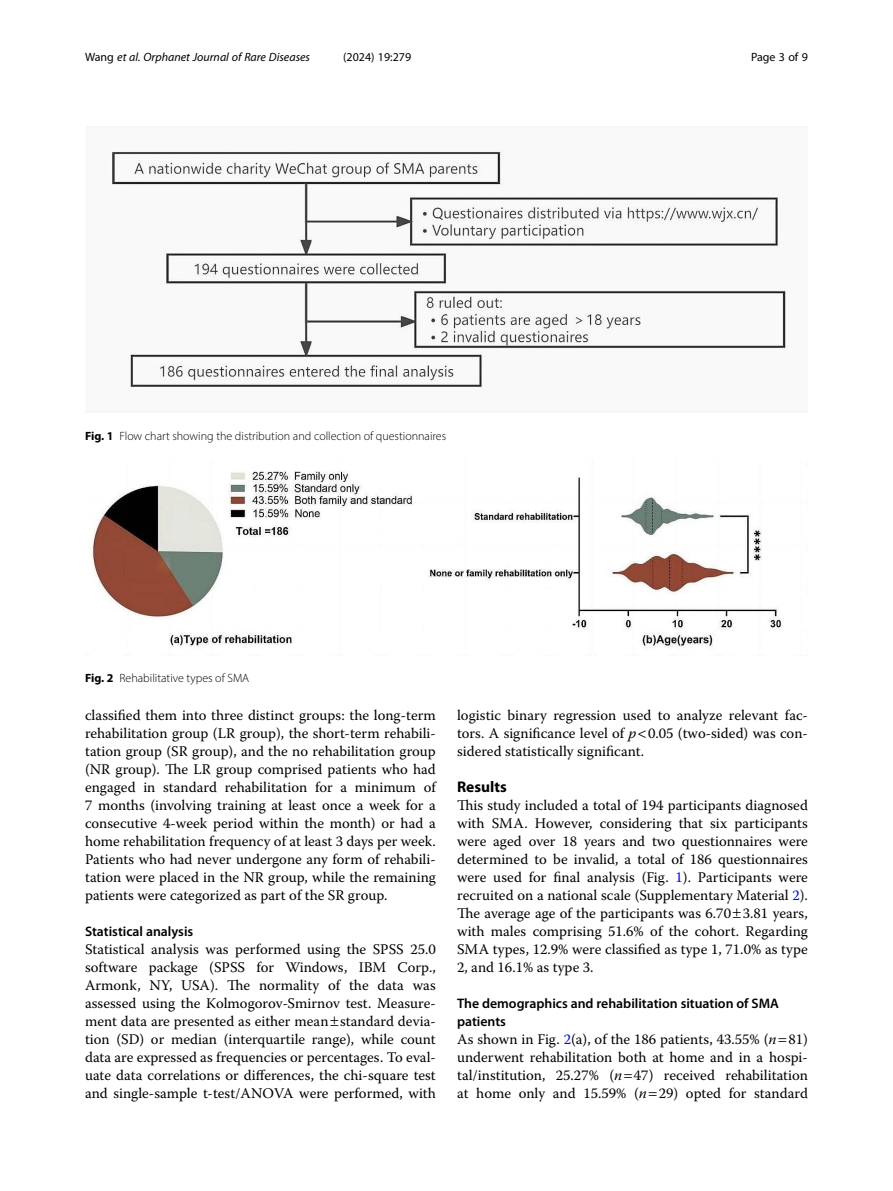
<style>
.page{position:relative;width:893px;height:1191px;background:#fff}
.page>*{position:absolute;margin:0;border:0;box-sizing:border-box;transform-origin:0 0}
.Head_1{font:700 15.45px "Myriad Pro";color:#000}
.Body_Text{font:14.7px/18px "Warnock Pro";color:#000;text-align:justify}
.Head_2{font:600 13.8px/18px "Myriad Pro";color:#000}
.Figure_Caption{font:300 12px "Myriad Pro";color:#000}
.t1{font:italic 12px "Myriad Pro";color:#000}
.t2{font:12px "Myriad Pro";color:#000}
.s1{font-style:normal}
.s2{font-weight:700}
.s3{font-style:italic}
.s4{color:#00f}
</style>
<div class="page">
<img style="left:91px;top:471px;width:691px;height:178px">
<img style="left:87px;top:126px;width:701px;height:285px">
<p class="t1" style="left:85px;top:50px;width:226px"><span class="s1">Wang</span> et al. Orphanet Journal of Rare Diseases</p>
<p class="t2" style="left:343px;top:50px;width:70px">(2024) 19:279</p>
<p class="t2" style="left:751px;top:50px;width:58px">Page 3 of 9</p>
<p class="Figure_Caption" style="left:85px;top:428px;width:363px"><span class="s2">Fig. 1</span> Flow chart showing the distribution and collection of questionnaires</p>
<p class="Figure_Caption" style="left:85px;top:671px;width:166px"><span class="s2">Fig. 2</span> Rehabilitative types of SMA</p>
<p class="Body_Text" style="left:85px;top:706px;width:352px">classified them into three distinct groups: the long-term rehabilitation group (LR group), the short-term rehabili&shy;tation group (SR group), and the no rehabilitation group (NR group). The LR group comprised patients who had engaged in standard rehabilitation for a minimum of 7 months (involving training at least once a week for a consecutive 4-week period within the month) or had a home rehabilitation frequency of at least 3 days per week.<br>Patients who had never undergone any form of rehabili&shy;tation were placed in the NR group, while the remaining patients were categorized as part of the SR group.</p>
<p class="Head_2" style="left:85px;top:922px;width:110px">Statistical analysis</p>
<p class="Body_Text" style="left:85px;top:940px;width:352px">Statistical analysis was performed using the SPSS 25.0 software package (SPSS for Windows, IBM Corp., Armonk, NY, USA). The normality of the data was assessed using the Kolmogorov-Smirnov test. Measure&shy;ment data are presented as either mean standard devia&shy;tion (SD) or median (interquartile range), while count data are expressed as frequencies or percentages. To eval&shy;uate data correlations or differences, the chi-square test and single-sample t-test/ANOVA were performed, with</p>
<p class="Body_Text" style="left:457px;top:706px;width:352px">logistic binary regression used to analyze relevant fac&shy;tors. A significance level of <span class="s3">p</span> 0.05 (two-sided) was con&shy;sidered statistically significant.</p>
<p class="Head_1" style="left:457px;top:777px;width:51px">Results</p>
<p class="Body_Text" style="left:457px;top:796px;width:352px">This study included a total of 194 participants diagnosed with SMA. However, considering that six participants were aged over 18 years and two questionnaires were determined to be invalid, a total of 186 questionnaires were used for final analysis (Fig. <span class="s4">1</span>). Participants were recruited on a national scale (Supplementary Material <span class="s4">2</span>).<br>The average age of the participants was 6.70 3.81 years, with males comprising 51.6% of the cohort. Regarding SMA types, 12.9% were classified as type 1, 71.0% as type 2, and 16.1% as type 3.</p>
<p class="Head_2" style="left:457px;top:994px;width:323px">The demographics and rehabilitation situation of SMA patients</p>
<p class="Body_Text" style="left:457px;top:1030px;width:352px">As shown in Fig. <span class="s4">2</span>(a), of the 186 patients, 43.55% (<span class="s3">n</span> 81) underwent rehabilitation both at home and in a hospi&shy;tal/institution, 25.27% (<span class="s3">n</span> 47) received rehabilitation at home only and 15.59% (<span class="s3">n</span> 29) opted for standard</p>
</div>
